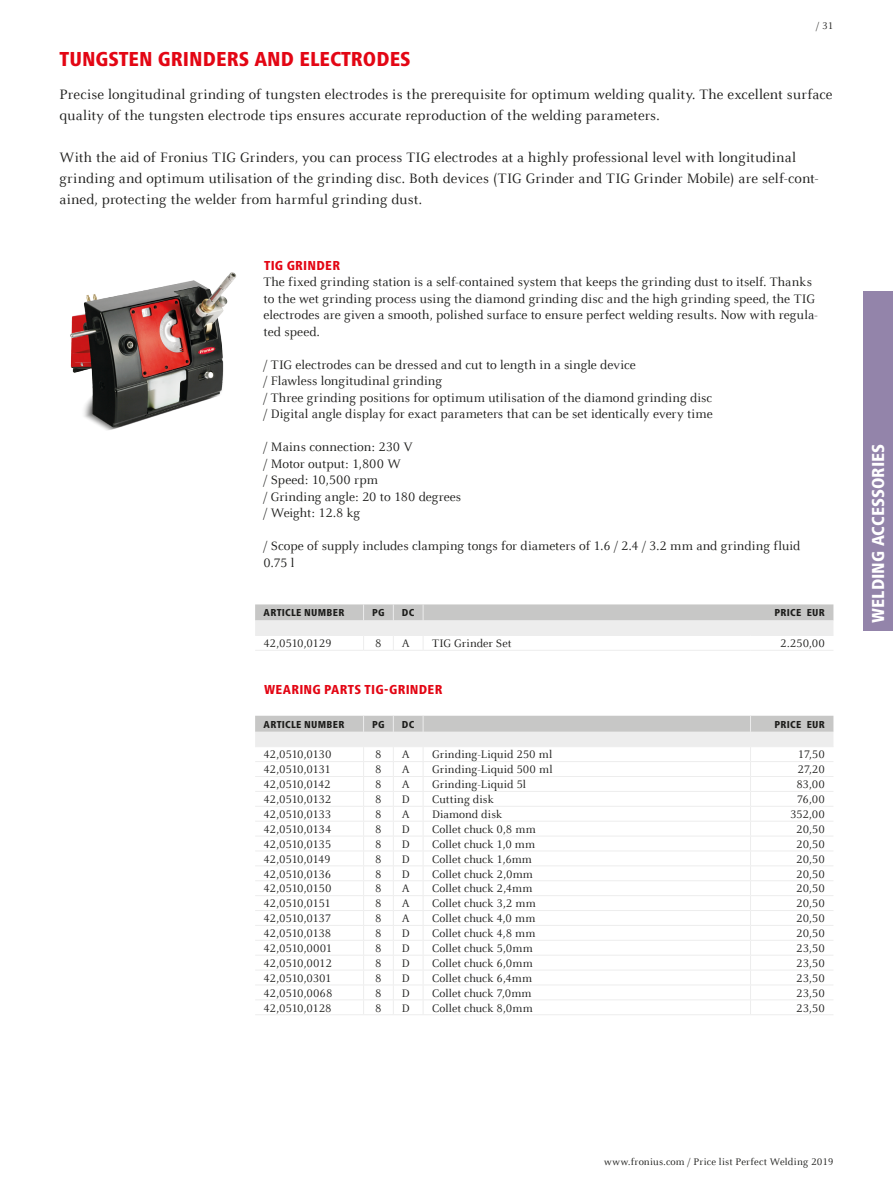
<style>
.page{position:relative;width:893px;height:1187px;background:#fff}
.page>*{position:absolute;margin:0;border:0;box-sizing:border-box;transform-origin:0 0}
.Beschreibung{font:800 condensed 21px "Frutiger Next LTW1 G";color:#e30614}
.t1{font:800 condensed 18px "Frutiger Next LTW1 G";color:#fff}
.Werbetext_Fließtext{font:15px/21px "Celeste Offc Pro";letter-spacing:.005em;color:#1d1d1b}
.Inhalt{font:13.5px/16.5px "Celeste Offc Pro";color:#1d1d1b}
.Kopf{font:800 condensed 13.5px "Frutiger Next LTW1 G";letter-spacing:.02em;color:#e30614}
.Inhalt-2{font:12px "Celeste Offc Pro";color:#1d1d1b}
.Inhalt-3{font:12px "Celeste Offc Pro";letter-spacing:-.04em;color:#1d1d1b}
.Kopf-2{font:800 condensed 10.5px "Frutiger Next LTW1 G";letter-spacing:.025em;color:#1d1d1b}
.t2{font:10.5px "Celeste Offc Pro";letter-spacing:.02em;color:#1d1d1b}
</style>
<div class="page">
<div style="left:863px;top:291px;width:30px;height:339px;background:#9384aa"></div>
<svg style="left:255px;top:604px;width:578px;height:47px"></svg>
<hr style="left:393px;top:650px;width:30px;height:1px;background:#ededed">
<hr style="left:423px;top:650px;width:327px;height:1px;background:#ededed">
<hr style="left:750px;top:650px;width:83px;height:1px;background:#ededed">
<img style="left:70px;top:272px;width:167px;height:158px">
<svg style="left:255px;top:715px;width:578px;height:300px"></svg>
<hr style="left:393px;top:1014px;width:30px;height:1px;background:#ededed">
<hr style="left:423px;top:1014px;width:327px;height:1px;background:#ededed">
<hr style="left:750px;top:1014px;width:83px;height:1px;background:#ededed">
<p class="t2" style="left:816px;top:19px;width:19px">/ 31</p>
<p class="Beschreibung" style="left:60px;top:47px;width:353px">TUNGSTEN GRINDERS AND ELECTRODES</p>
<p class="Werbetext_Fließtext" style="left:60px;top:84px;width:774px">Precise longitudinal grinding of tungsten electrodes is the prerequisite for optimum welding quality. The excellent surface quality of the tungsten electrode tips ensures accurate reproduction of the welding parameters.</p>
<p class="Werbetext_Fließtext" style="left:60px;top:147px;width:760px">With the aid of Fronius TIG Grinders, you can process TIG electrodes at a highly professional level with longitudinal grinding and optimum utilisation of the grinding disc. Both devices (TIG Grinder and TIG Grinder Mobile) are self-cont&shy;ained, protecting the welder from harmful grinding dust.</p>
<p class="Kopf" style="left:264px;top:257px;width:77px">TIG GRINDER</p>
<p class="Inhalt" style="left:264px;top:273px;width:555px">The fixed grinding station is a self-contained system that keeps the grinding dust to itself. Thanks to the wet grinding process using the diamond grinding disc and the high grinding speed, the TIG electrodes are given a smooth, polished surface to ensure perfect welding results. Now with regula&shy;ted speed.</p>
<p class="Inhalt" style="left:264px;top:356px;width:374px">/ TIG electrodes can be dressed and cut to length in a single device</p>
<p class="Inhalt" style="left:264px;top:372px;width:180px">/ Flawless longitudinal grinding</p>
<p class="Inhalt" style="left:264px;top:389px;width:450px">/ Three grinding positions for optimum utilisation of the diamond grinding disc</p>
<p class="Inhalt" style="left:264px;top:405px;width:450px">/ Digital angle display for exact parameters that can be set identically every time</p>
<p class="Inhalt" style="left:264px;top:438px;width:151px">/ Mains connection: 230 V</p>
<p class="Inhalt" style="left:264px;top:455px;width:139px">/ Motor output: 1,800 W</p>
<p class="Inhalt" style="left:264px;top:471px;width:116px">/ Speed: 10,500 rpm</p>
<p class="Inhalt" style="left:264px;top:488px;width:199px">/ Grinding angle: 20 to 180 degrees</p>
<p class="Inhalt" style="left:264px;top:504px;width:98px">/ Weight: 12.8 kg</p>
<p class="Inhalt" style="left:264px;top:537px;width:538px">/ Scope of supply includes clamping tongs for diameters of 1.6 / 2.4 / 3.2 mm and grinding fluid<br>0.75 l</p>
<p class="Kopf-2" style="left:264px;top:606px;width:82px">ARTICLE NUMBER</p>
<p class="Kopf-2" style="left:372px;top:606px;width:14px">PG</p>
<p class="Kopf-2" style="left:402px;top:606px;width:14px">DC</p>
<p class="Kopf-2" style="left:775px;top:606px;width:52px">PRICE EUR</p>
<p class="Inhalt-3" style="left:264px;top:636px;width:69px">42,0510,0129</p>
<p class="Inhalt-2" style="left:375px;top:636px;width:8px">8</p>
<p class="Inhalt-2" style="left:402px;top:636px;width:10px">A</p>
<p class="Inhalt-2" style="left:432px;top:636px;width:81px">TIG Grinder Set</p>
<p class="Inhalt-2" style="left:780px;top:636px;width:46px">2.250,00</p>
<p class="Kopf" style="left:264px;top:682px;width:180px">WEARING PARTS TIG-GRINDER</p>
<p class="Kopf-2" style="left:264px;top:718px;width:82px">ARTICLE NUMBER</p>
<p class="Kopf-2" style="left:372px;top:718px;width:14px">PG</p>
<p class="Kopf-2" style="left:402px;top:718px;width:14px">DC</p>
<p class="Kopf-2" style="left:775px;top:718px;width:52px">PRICE EUR</p>
<p class="Inhalt-3" style="left:264px;top:747px;width:69px">42,0510,0130</p>
<p class="Inhalt-2" style="left:375px;top:747px;width:8px">8</p>
<p class="Inhalt-2" style="left:402px;top:747px;width:10px">A</p>
<p class="Inhalt-2" style="left:432px;top:747px;width:122px">Grinding-Liquid 250 ml</p>
<p class="Inhalt-2" style="left:798px;top:747px;width:29px">17,50</p>
<p class="Inhalt-3" style="left:264px;top:762px;width:69px">42,0510,0131</p>
<p class="Inhalt-2" style="left:375px;top:762px;width:8px">8</p>
<p class="Inhalt-2" style="left:402px;top:762px;width:10px">A</p>
<p class="Inhalt-2" style="left:432px;top:762px;width:122px">Grinding-Liquid 500 ml</p>
<p class="Inhalt-2" style="left:797px;top:762px;width:29px">27,20</p>
<p class="Inhalt-3" style="left:264px;top:777px;width:69px">42,0510,0142</p>
<p class="Inhalt-2" style="left:375px;top:777px;width:8px">8</p>
<p class="Inhalt-2" style="left:402px;top:777px;width:10px">A</p>
<p class="Inhalt-2" style="left:432px;top:777px;width:95px">Grinding-Liquid 5l</p>
<p class="Inhalt-2" style="left:796px;top:777px;width:30px">83,00</p>
<p class="Inhalt-3" style="left:264px;top:792px;width:69px">42,0510,0132</p>
<p class="Inhalt-2" style="left:375px;top:792px;width:8px">8</p>
<p class="Inhalt-2" style="left:402px;top:792px;width:9px">D</p>
<p class="Inhalt-2" style="left:432px;top:792px;width:63px">Cutting disk</p>
<p class="Inhalt-2" style="left:797px;top:792px;width:30px">76,00</p>
<p class="Inhalt-3" style="left:264px;top:806px;width:69px">42,0510,0133</p>
<p class="Inhalt-2" style="left:375px;top:806px;width:8px">8</p>
<p class="Inhalt-2" style="left:402px;top:806px;width:10px">A</p>
<p class="Inhalt-2" style="left:432px;top:806px;width:72px">Diamond disk</p>
<p class="Inhalt-2" style="left:790px;top:806px;width:36px">352,00</p>
<p class="Inhalt-3" style="left:264px;top:821px;width:69px">42,0510,0134</p>
<p class="Inhalt-2" style="left:375px;top:821px;width:8px">8</p>
<p class="Inhalt-2" style="left:402px;top:821px;width:9px">D</p>
<p class="Inhalt-2" style="left:432px;top:821px;width:105px">Collet chuck 0,8 mm</p>
<p class="Inhalt-2" style="left:796px;top:821px;width:30px">20,50</p>
<p class="Inhalt-3" style="left:264px;top:836px;width:69px">42,0510,0135</p>
<p class="Inhalt-2" style="left:375px;top:836px;width:8px">8</p>
<p class="Inhalt-2" style="left:402px;top:836px;width:9px">D</p>
<p class="Inhalt-2" style="left:432px;top:836px;width:105px">Collet chuck 1,0 mm</p>
<p class="Inhalt-2" style="left:796px;top:836px;width:30px">20,50</p>
<p class="Inhalt-3" style="left:264px;top:851px;width:68px">42,0510,0149</p>
<p class="Inhalt-2" style="left:375px;top:851px;width:8px">8</p>
<p class="Inhalt-2" style="left:402px;top:851px;width:9px">D</p>
<p class="Inhalt-2" style="left:432px;top:851px;width:101px">Collet chuck 1,6mm</p>
<p class="Inhalt-2" style="left:796px;top:851px;width:30px">20,50</p>
<p class="Inhalt-3" style="left:264px;top:866px;width:69px">42,0510,0136</p>
<p class="Inhalt-2" style="left:375px;top:866px;width:8px">8</p>
<p class="Inhalt-2" style="left:402px;top:866px;width:9px">D</p>
<p class="Inhalt-2" style="left:432px;top:866px;width:102px">Collet chuck 2,0mm</p>
<p class="Inhalt-2" style="left:796px;top:866px;width:30px">20,50</p>
<p class="Inhalt-3" style="left:264px;top:881px;width:69px">42,0510,0150</p>
<p class="Inhalt-2" style="left:375px;top:881px;width:8px">8</p>
<p class="Inhalt-2" style="left:402px;top:881px;width:10px">A</p>
<p class="Inhalt-2" style="left:432px;top:881px;width:102px">Collet chuck 2,4mm</p>
<p class="Inhalt-2" style="left:796px;top:881px;width:30px">20,50</p>
<p class="Inhalt-3" style="left:264px;top:896px;width:69px">42,0510,0151</p>
<p class="Inhalt-2" style="left:375px;top:896px;width:8px">8</p>
<p class="Inhalt-2" style="left:402px;top:896px;width:10px">A</p>
<p class="Inhalt-2" style="left:432px;top:896px;width:105px">Collet chuck 3,2 mm</p>
<p class="Inhalt-2" style="left:796px;top:896px;width:30px">20,50</p>
<p class="Inhalt-3" style="left:264px;top:911px;width:69px">42,0510,0137</p>
<p class="Inhalt-2" style="left:375px;top:911px;width:8px">8</p>
<p class="Inhalt-2" style="left:402px;top:911px;width:10px">A</p>
<p class="Inhalt-2" style="left:432px;top:911px;width:105px">Collet chuck 4,0 mm</p>
<p class="Inhalt-2" style="left:796px;top:911px;width:30px">20,50</p>
<p class="Inhalt-3" style="left:264px;top:926px;width:69px">42,0510,0138</p>
<p class="Inhalt-2" style="left:375px;top:926px;width:8px">8</p>
<p class="Inhalt-2" style="left:402px;top:926px;width:9px">D</p>
<p class="Inhalt-2" style="left:432px;top:926px;width:105px">Collet chuck 4,8 mm</p>
<p class="Inhalt-2" style="left:796px;top:926px;width:30px">20,50</p>
<p class="Inhalt-3" style="left:264px;top:940px;width:70px">42,0510,0001</p>
<p class="Inhalt-2" style="left:375px;top:940px;width:8px">8</p>
<p class="Inhalt-2" style="left:402px;top:940px;width:9px">D</p>
<p class="Inhalt-2" style="left:432px;top:940px;width:102px">Collet chuck 5,0mm</p>
<p class="Inhalt-2" style="left:796px;top:940px;width:30px">23,50</p>
<p class="Inhalt-3" style="left:264px;top:955px;width:70px">42,0510,0012</p>
<p class="Inhalt-2" style="left:375px;top:955px;width:8px">8</p>
<p class="Inhalt-2" style="left:402px;top:955px;width:9px">D</p>
<p class="Inhalt-2" style="left:432px;top:955px;width:102px">Collet chuck 6,0mm</p>
<p class="Inhalt-2" style="left:796px;top:955px;width:30px">23,50</p>
<p class="Inhalt-3" style="left:264px;top:970px;width:70px">42,0510,0301</p>
<p class="Inhalt-2" style="left:375px;top:970px;width:8px">8</p>
<p class="Inhalt-2" style="left:402px;top:970px;width:9px">D</p>
<p class="Inhalt-2" style="left:432px;top:970px;width:102px">Collet chuck 6,4mm</p>
<p class="Inhalt-2" style="left:796px;top:970px;width:30px">23,50</p>
<p class="Inhalt-2" style="left:264px;top:985px;width:70px">42,0510,0068</p>
<p class="Inhalt-2" style="left:375px;top:985px;width:8px">8</p>
<p class="Inhalt-2" style="left:402px;top:985px;width:9px">D</p>
<p class="Inhalt-2" style="left:432px;top:985px;width:101px">Collet chuck 7,0mm</p>
<p class="Inhalt-2" style="left:796px;top:985px;width:30px">23,50</p>
<p class="Inhalt-3" style="left:264px;top:1000px;width:70px">42,0510,0128</p>
<p class="Inhalt-2" style="left:375px;top:1000px;width:8px">8</p>
<p class="Inhalt-2" style="left:402px;top:1000px;width:9px">D</p>
<p class="Inhalt-2" style="left:432px;top:1000px;width:102px">Collet chuck 8,0mm</p>
<p class="Inhalt-2" style="left:796px;top:1000px;width:30px">23,50</p>
<h2 class="t1" style="left:868px;top:622px;width:179px;rotate:-90deg">Welding accessories</h2>
<p class="t2" style="left:604px;top:1155px;width:231px">www.fronius.com / Price list Perfect Welding 2019</p>
</div>
